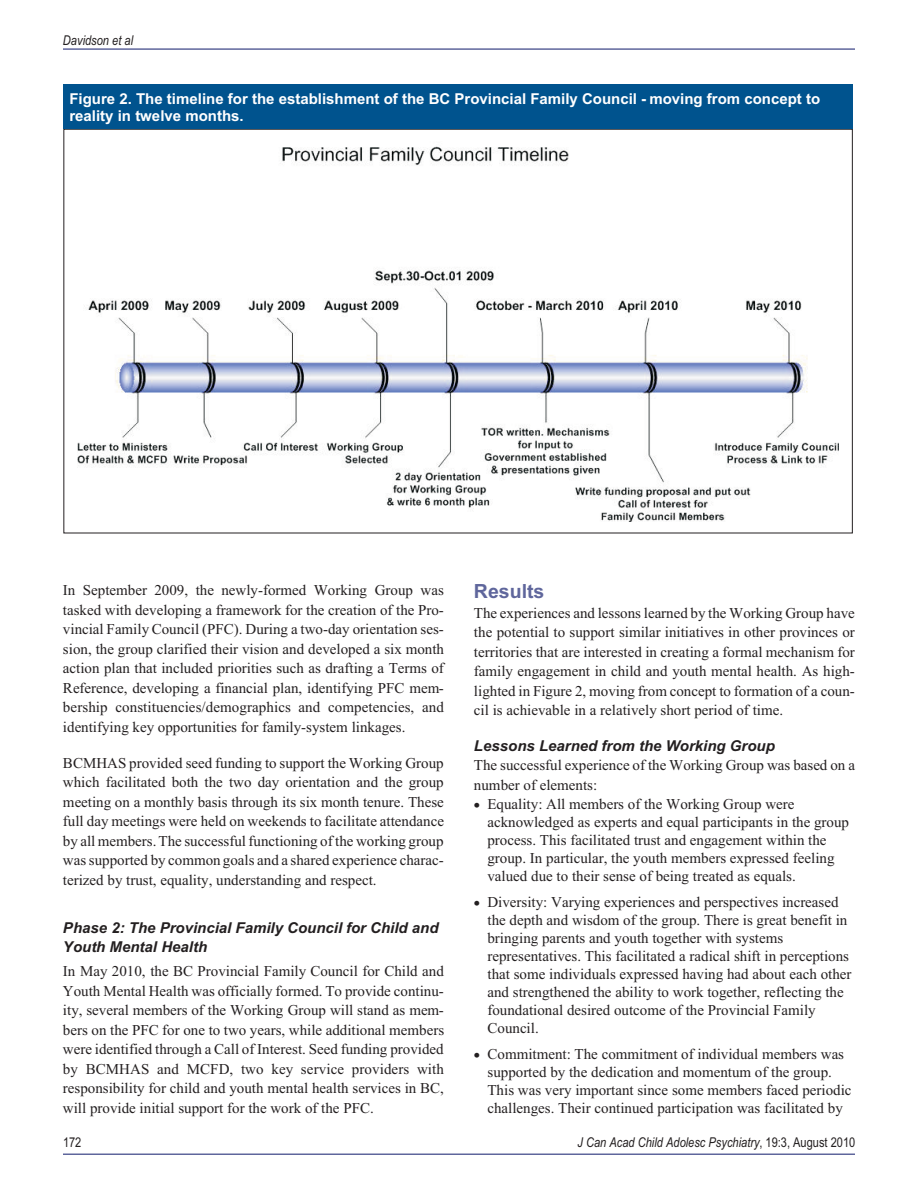
<style>
.page{position:relative;width:918px;height:1188px;background:#fff}
.page>*{position:absolute;margin:0;border:0;box-sizing:border-box;transform-origin:0 0}
.t1{font:700 19.5px "Arial";color:#5f669c}
.t2{font:15px/19.5px "Times New Roman";color:#231f20;text-align:justify}
.t3{font:700 15px/16.6px "Arial";color:#fff}
.t4{font:italic 700 15px/18.8px "Arial";color:#231f20}
.t5{font:italic 13.5px "Arial Narrow";color:#231f20}
.t6{font:13.5px "Arial Narrow";color:#231f20}
.s1{font-style:normal}
</style>
<div class="page">
<hr style="left:63px;top:1154px;width:792px;height:1px;background:#5f669c">
<hr style="left:63px;top:48px;width:792px;height:2px;background:#5f669c">
<img style="left:78px;top:146px;width:761px;height:375px">
<div style="left:63px;top:84px;width:790px;height:45px;background:#00538e"></div>
<p class="t5" style="left:63px;top:33px;width:72px">Davidson et al</p>
<p class="t3" style="left:69px;top:92px;width:752px">Figure 2. The timeline for the establishment of the BC Provincial Family Council - moving from concept to reality in twelve months.</p>
<p class="t2" style="left:63px;top:582px;width:383px">In September 2009, the newly-formed Working Group was tasked with developing a framework for the creation of the Pro&shy;vincial Family Council (PFC). During a two-day orientation ses&shy;sion, the group clarified their vision and developed a six month action plan that included priorities such as drafting a Terms of Reference, developing a financial plan, identifying PFC mem&shy;bership constituencies/demographics and competencies, and identifying key opportunities for family-system linkages.</p>
<p class="t2" style="left:63px;top:754px;width:383px">BCMHAS provided seed funding to support the Working Group which facilitated both the two day orientation and the group meeting on a monthly basis through its six month tenure. These full day meetings were held on weekends to facilitate attendance by all members. The successful functioning of the working group was supported by common goals and a shared experience charac&shy;terized by trust, equality, understanding and respect.</p>
<p class="t4" style="left:63px;top:920px;width:377px">Phase 2: The Provincial Family Council for Child and<br>Youth Mental Health</p>
<p class="t2" style="left:63px;top:963px;width:383px">In May 2010, the BC Provincial Family Council for Child and Youth Mental Health was officially formed. To provide continu&shy;ity, several members of the Working Group will stand as mem&shy;bers on the PFC for one to two years, while additional members were identified through a Call of Interest. Seed funding provided by BCMHAS and MCFD, two key service providers with responsibility for child and youth mental health services in BC, will provide initial support for the work of the PFC.</p>
<h1 class="t1" style="left:474px;top:584px;width:72px">Results</h1>
<p class="t2" style="left:474px;top:604px;width:382px">The experiences and lessons learned by the Working Group have the potential to support similar initiatives in other provinces or territories that are interested in creating a formal mechanism for family engagement in child and youth mental health. As high&shy;lighted in Figure 2, moving from concept to formation of a coun&shy;cil is achievable in a relatively short period of time.</p>
<p class="t4" style="left:474px;top:737px;width:302px">Lessons Learned from the Working Group</p>
<p class="t2" style="left:474px;top:757px;width:383px">The successful experience of the Working Group was based on a</p>
<p class="t2" style="left:474px;top:776px;width:125px">number of elements:</p>
<p class="t2" style="left:487px;top:796px;width:309px">Equality: All members of the Working Group were</p>
<p class="t2" style="left:487px;top:815px;width:363px;line-height:18px;text-align:left">acknowledged as experts and equal participants in the group process. This facilitated trust and engagement within the group. In particular, the youth members expressed feeling valued due to their sense of being treated as equals.</p>
<p class="t2" style="left:487px;top:895px;width:366px;line-height:18px;text-align:left">Diversity: Varying experiences and perspectives increased the depth and wisdom of the group. There is great benefit in bringing parents and youth together with systems representatives. This facilitated a radical shift in perceptions that some individuals expressed having had about each other and strengthened the ability to work together, reflecting the foundational desired outcome of the Provincial Family Council.</p>
<p class="t2" style="left:487px;top:1046px;width:366px;line-height:18px;text-align:left">Commitment: The commitment of individual members was supported by the dedication and momentum of the group.<br>This was very important since some members faced periodic challenges. Their continued participation was facilitated by</p>
<p class="t6" style="left:63px;top:1138px;width:20px">172</p>
<p class="t5" style="left:578px;top:1135px;width:279px">J Can Acad Child Adolesc Psychiatry<span class="s1">, 19:3, August 2010</span></p>
</div>
